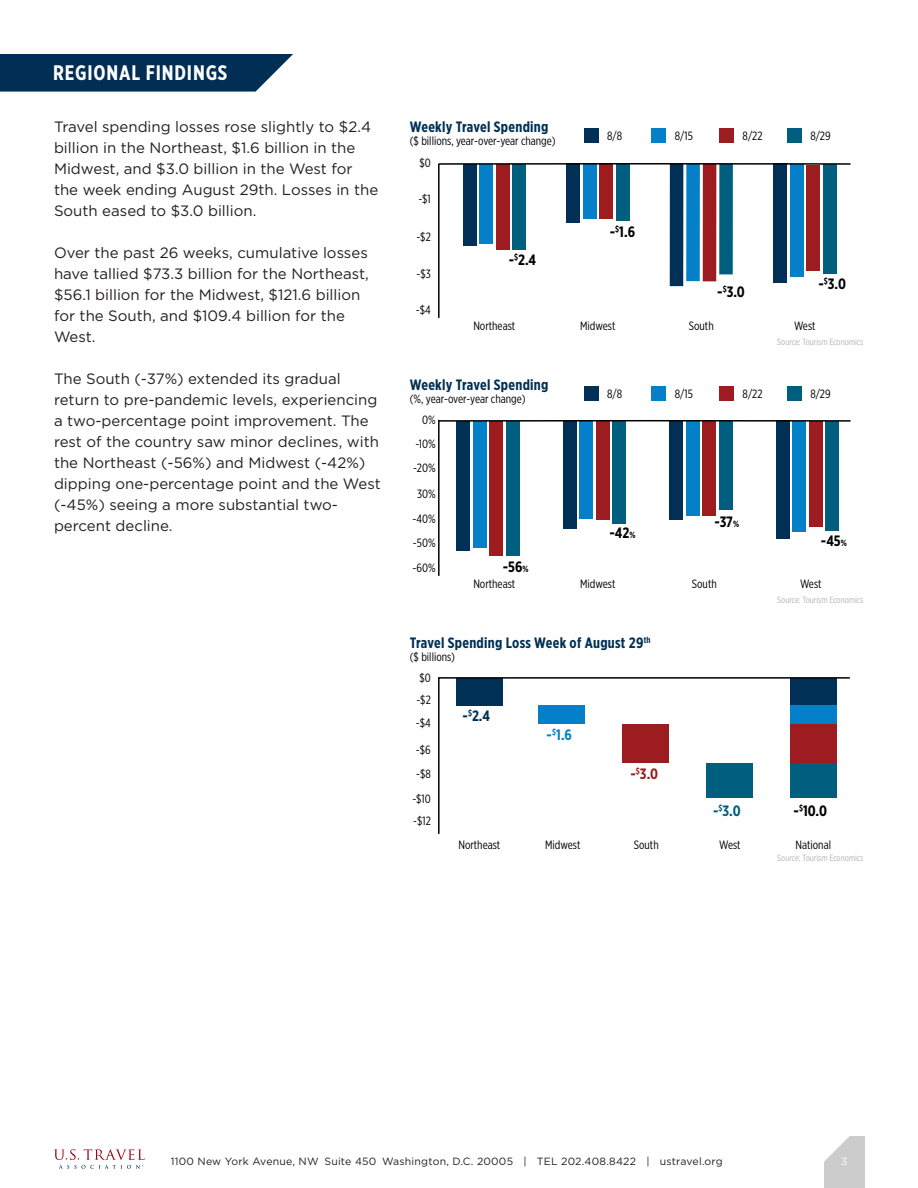
<style>
.page{position:relative;width:918px;height:1188px;background:#fff}
.page>*{position:absolute;margin:0;border:0;box-sizing:border-box;transform-origin:0 0}
.t1{font:700 21px "Gotham X Narrow";letter-spacing:.04em;color:#fff}
.Bullet{font:15px/21px "Gotham";color:#231f20}
.t2{font:700 15px "Gotham X Narrow";letter-spacing:.02em;color:#003055}
.t3{font:700 15px "Gotham X Narrow";color:#000}
.t4{font:700 15px "Gotham X Narrow";color:#0480c8}
.t5{font:700 15px "Gotham X Narrow";color:#9d1c20}
.t6{font:700 15px "Gotham X Narrow";color:#005f7e}
.t7{font:12px/24.8px "Gotham X Narrow";color:#000;text-align:center}
.t8{font:10.5px "Gotham";letter-spacing:.02em;color:#231f20}
.t9{font:10.5px "Gotham";color:#fff}
.t10{font:9px "Gotham X Narrow";color:#b3b3b3}
.s1{font-size:9px}
</style>
<div class="page">
<div style="left:824px;top:1137px;width:40px;height:51px;background:#ccc"></div>
<svg style="left:54px;top:1149px;width:91px;height:20px"></svg>
<svg style="left:824px;top:1136px;width:28px;height:26px"></svg>
<svg style="left:0;top:54px;width:293px;height:38px;background:#123d60"></svg>
<hr style="left:438px;top:164px;width:2px;height:154px;background:#000">
<div style="left:463px;top:164px;width:13px;height:81px;background:#003055"></div>
<div style="left:479px;top:164px;width:14px;height:80px;background:#0480c8"></div>
<div style="left:496px;top:164px;width:13px;height:85px;background:#9d1c20"></div>
<div style="left:512px;top:164px;width:14px;height:85px;background:#005f7e"></div>
<div style="left:566px;top:163px;width:14px;height:60px;background:#003055"></div>
<div style="left:583px;top:163px;width:13px;height:56px;background:#0480c8"></div>
<div style="left:599px;top:163px;width:14px;height:56px;background:#9d1c20"></div>
<div style="left:616px;top:163px;width:13px;height:58px;background:#005f7e"></div>
<div style="left:670px;top:164px;width:13px;height:122px;background:#003055"></div>
<div style="left:773px;top:164px;width:14px;height:119px;background:#003055"></div>
<div style="left:686px;top:164px;width:14px;height:117px;background:#0480c8"></div>
<div style="left:703px;top:164px;width:13px;height:117px;background:#9d1c20"></div>
<div style="left:719px;top:164px;width:14px;height:110px;background:#005f7e"></div>
<div style="left:790px;top:165px;width:13px;height:112px;background:#0480c8"></div>
<div style="left:806px;top:165px;width:14px;height:106px;background:#9d1c20"></div>
<div style="left:823px;top:165px;width:13px;height:109px;background:#005f7e"></div>
<svg style="left:438px;top:163px;width:413px;height:3px"></svg>
<div style="left:584px;top:128px;width:15px;height:15px;background:#003055"></div>
<div style="left:651px;top:128px;width:15px;height:15px;background:#0480c8"></div>
<div style="left:719px;top:128px;width:15px;height:15px;background:#9d1c20"></div>
<div style="left:787px;top:128px;width:15px;height:15px;background:#005f7e"></div>
<hr style="left:438px;top:420px;width:2px;height:156px;background:#000">
<div style="left:473px;top:421px;width:14px;height:126px;background:#0480c8"></div>
<div style="left:457px;top:421px;width:13px;height:130px;background:#003055"></div>
<div style="left:490px;top:421px;width:13px;height:135px;background:#9d1c20"></div>
<div style="left:506px;top:421px;width:14px;height:135px;background:#005f7e"></div>
<div style="left:580px;top:421px;width:13px;height:98px;background:#0480c8"></div>
<div style="left:563px;top:421px;width:14px;height:108px;background:#003055"></div>
<div style="left:596px;top:421px;width:14px;height:99px;background:#9d1c20"></div>
<div style="left:613px;top:421px;width:13px;height:102px;background:#005f7e"></div>
<div style="left:686px;top:421px;width:14px;height:94px;background:#0480c8"></div>
<div style="left:670px;top:421px;width:13px;height:99px;background:#003055"></div>
<div style="left:703px;top:421px;width:13px;height:94px;background:#9d1c20"></div>
<div style="left:719px;top:421px;width:14px;height:89px;background:#005f7e"></div>
<div style="left:792px;top:421px;width:14px;height:111px;background:#0480c8"></div>
<div style="left:776px;top:421px;width:13px;height:118px;background:#003055"></div>
<div style="left:809px;top:421px;width:13px;height:105px;background:#9d1c20"></div>
<div style="left:825px;top:421px;width:14px;height:110px;background:#005f7e"></div>
<svg style="left:438px;top:419px;width:413px;height:4px"></svg>
<div style="left:584px;top:386px;width:15px;height:15px;background:#003055"></div>
<div style="left:651px;top:386px;width:15px;height:15px;background:#0480c8"></div>
<div style="left:719px;top:386px;width:15px;height:15px;background:#9d1c20"></div>
<div style="left:787px;top:386px;width:15px;height:15px;background:#005f7e"></div>
<svg style="left:438px;top:677px;width:412px;height:157px"></svg>
<p class="t1" style="left:53px;top:60px;width:176px">REGIONAL FINDINGS</p>
<p class="Bullet" style="left:54px;top:116px;width:326px">Travel spending losses rose slightly to $2.4 billion in the Northeast, $1.6 billion in the Midwest, and $3.0 billion in the West for the week ending August 29th. Losses in the South eased to $3.0 billion.</p>
<p class="Bullet" style="left:54px;top:242px;width:316px">Over the past 26 weeks, cumulative losses have tallied $73.3 billion for the Northeast, $56.1 billion for the Midwest, $121.6 billion for the South, and $109.4 billion for the West.</p>
<p class="Bullet" style="left:54px;top:368px;width:328px">The South (-37%) extended its gradual return to pre-pandemic levels, experiencing a two-percentage point improvement. The rest of the country saw minor declines, with the Northeast (-56%) and Midwest (-42%) dipping one-percentage point and the West (-45%) seeing a more substantial two&shy;percent decline.</p>
<p class="t2" style="left:410px;top:117px;width:140px">Weekly Travel Spending</p>
<p class="t7" style="left:410px;top:128px;width:147px">($ billions, year-over-year change)</p>
<p class="t7" style="left:419px;top:150px;width:13px">$0</p>
<p class="t7" style="left:418px;top:187px;width:14px">-$1</p>
<p class="t7" style="left:416px;top:224px;width:16px">-$2</p>
<p class="t7" style="left:416px;top:261px;width:16px">-$3</p>
<p class="t7" style="left:416px;top:297px;width:16px">-$4</p>
<p class="t3" style="left:509px;top:250px;width:29px">-<sup>$</sup>2.4</p>
<p class="t7" style="left:473px;top:313px;width:43px">Northeast</p>
<p class="t2" style="left:410px;top:375px;width:140px">Weekly Travel Spending</p>
<p class="t7" style="left:410px;top:386px;width:117px">(%, year-over-year change)</p>
<p class="t7" style="left:422px;top:407px;width:15px">0%</p>
<p class="t7" style="left:415px;top:432px;width:22px">-10%</p>
<p class="t7" style="left:413px;top:455px;width:24px">-20%</p>
<p class="t7" style="left:417px;top:481px;width:20px">30%</p>
<p class="t7" style="left:412px;top:506px;width:25px">-40%</p>
<p class="t7" style="left:413px;top:531px;width:24px">-50%</p>
<p class="t7" style="left:413px;top:555px;width:25px">-60%</p>
<p class="t3" style="left:503px;top:558px;width:27px">-56<span class="s1">%</span></p>
<p class="t7" style="left:473px;top:571px;width:43px">Northeast</p>
<p class="t7" style="left:607px;top:123px;width:16px">8/8</p>
<p class="t7" style="left:675px;top:123px;width:20px">8/15</p>
<p class="t7" style="left:743px;top:123px;width:21px">8/22</p>
<p class="t7" style="left:810px;top:123px;width:22px">8/29</p>
<p class="t3" style="left:610px;top:222px;width:27px">-<sup>$</sup>1.6</p>
<p class="t3" style="left:717px;top:282px;width:29px">-<sup>$</sup>3.0</p>
<p class="t3" style="left:818px;top:274px;width:29px">-<sup>$</sup>3.0</p>
<p class="t7" style="left:580px;top:313px;width:37px">Midwest</p>
<p class="t7" style="left:689px;top:313px;width:26px">South</p>
<p class="t7" style="left:794px;top:313px;width:23px">West</p>
<p class="t10" style="left:777px;top:337px;width:88px">Source: Tourism Economics</p>
<p class="t7" style="left:607px;top:381px;width:16px">8/8</p>
<p class="t7" style="left:675px;top:381px;width:20px">8/15</p>
<p class="t7" style="left:743px;top:381px;width:21px">8/22</p>
<p class="t7" style="left:810px;top:381px;width:22px">8/29</p>
<p class="t3" style="left:610px;top:523px;width:28px">-42<span class="s1">%</span></p>
<p class="t3" style="left:715px;top:513px;width:26px">-37<span class="s1">%</span></p>
<p class="t3" style="left:821px;top:531px;width:27px">-45<span class="s1">%</span></p>
<p class="t7" style="left:580px;top:571px;width:37px">Midwest</p>
<p class="t7" style="left:692px;top:571px;width:26px">South</p>
<p class="t7" style="left:800px;top:571px;width:23px">West</p>
<p class="t10" style="left:777px;top:595px;width:88px">Source: Tourism Economics</p>
<p class="t2" style="left:410px;top:633px;width:242px">Travel Spending Loss Week of August 29<sup>th</sup></p>
<p class="t7" style="left:410px;top:644px;width:47px">($ billions)</p>
<p class="t7" style="left:419px;top:665px;width:13px">$0</p>
<p class="t7" style="left:416px;top:687px;width:16px;line-height:23.7px;text-align:left">-$2 -$4</p>
<p class="t7" style="left:416px;top:737px;width:16px">-$6</p>
<p class="t7" style="left:412px;top:761px;width:20px">-$8 -$10</p>
<p class="t7" style="left:413px;top:809px;width:19px">-$12</p>
<p class="t2" style="left:463px;top:707px;width:29px">-<sup>$</sup>2.4</p>
<p class="t7" style="left:458px;top:832px;width:43px">Northeast</p>
<p class="t4" style="left:547px;top:726px;width:27px">-<sup>$</sup>1.6</p>
<p class="t5" style="left:631px;top:765px;width:29px">-<sup>$</sup>3.0</p>
<p class="t6" style="left:713px;top:802px;width:29px">-<sup>$</sup>3.0</p>
<p class="t3" style="left:794px;top:802px;width:35px">-<sup>$</sup>10.0</p>
<p class="t7" style="left:545px;top:832px;width:37px">Midwest</p>
<p class="t7" style="left:634px;top:832px;width:26px">South</p>
<p class="t7" style="left:719px;top:832px;width:23px">West</p>
<p class="t7" style="left:796px;top:832px;width:37px">National</p>
<p class="t10" style="left:777px;top:853px;width:88px">Source: Tourism Economics</p>
<p class="t8" style="left:171px;top:1154px;width:553px">1100 New York Avenue, NW Suite 450 Washington, D.C. 20005 | TEL 202.408.8422 | ustravel.org</p>
<p class="t9" style="left:841px;top:1154px;width:8px">3</p>
</div>
